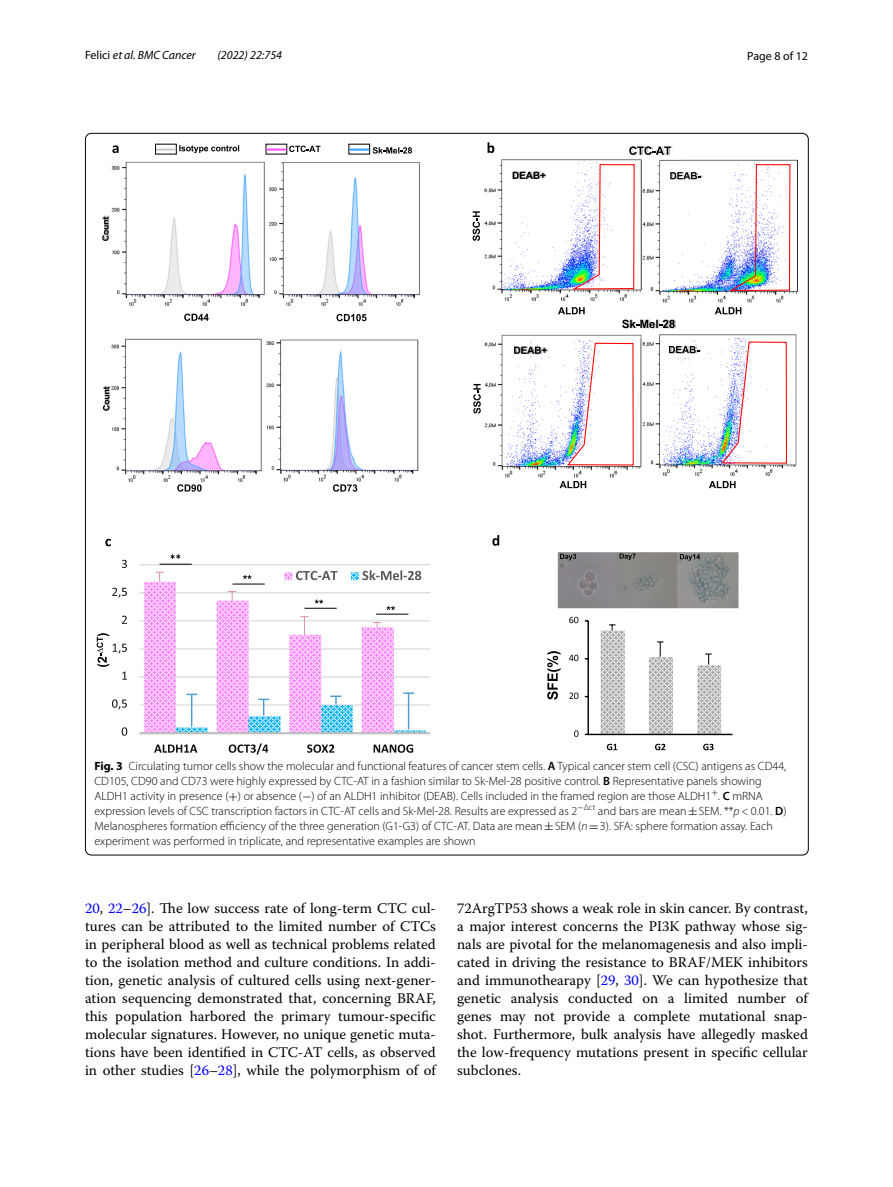
<style>
.page{position:relative;width:893px;height:1187px;background:#fff}
.page>*{position:absolute;margin:0;border:0;box-sizing:border-box;transform-origin:0 0}
.t1{font:14.7px/18px "Warnock Pro";color:#000;text-align:justify}
.t2{font:300 12px/15px "Myriad Pro";color:#000}
.t3{font:italic 12px "Myriad Pro";color:#000}
.t4{font:12px "Myriad Pro";color:#000}
.s1{font-style:normal}
.s2{font-weight:700}
.s3{font-weight:600}
.s4{font-family:"MTSY";font-weight:400}
.s5{font-style:italic}
.s6{color:#00f}
</style>
<div class="page">
<img style="left:102px;top:146px;width:695px;height:588px">
<svg style="left:473px;top:211px;width:7px;height:30px"></svg>
<img style="left:572px;top:164px;width:63px;height:125px">
<svg style="left:513px;top:172px;width:32px;height:7px"></svg>
<svg style="left:629px;top:146px;width:42px;height:9px"></svg>
<svg style="left:715px;top:307px;width:26px;height:7px"></svg>
<svg style="left:558px;top:307px;width:27px;height:7px"></svg>
<img style="left:727px;top:163px;width:64px;height:128px">
<svg style="left:670px;top:172px;width:31px;height:7px"></svg>
<svg style="left:473px;top:384px;width:8px;height:29px"></svg>
<svg style="left:566px;top:342px;width:68px;height:124px"></svg>
<svg style="left:514px;top:346px;width:33px;height:8px"></svg>
<svg style="left:720px;top:341px;width:68px;height:123px"></svg>
<svg style="left:669px;top:346px;width:30px;height:7px"></svg>
<svg style="left:622px;top:319px;width:53px;height:9px"></svg>
<svg style="left:560px;top:481px;width:26px;height:7px"></svg>
<svg style="left:709px;top:481px;width:27px;height:7px"></svg>
<svg style="left:560px;top:553px;width:16px;height:7px"></svg>
<svg style="left:620px;top:553px;width:16px;height:7px"></svg>
<svg style="left:680px;top:554px;width:20px;height:6px"></svg>
<svg style="left:609px;top:624px;width:6px;height:6px"></svg>
<svg style="left:657px;top:641px;width:7px;height:15px"></svg>
<svg style="left:705px;top:653px;width:7px;height:11px"></svg>
<hr style="left:587px;top:620px;width:2px;height:114px;background:#000">
<hr style="left:588px;top:733px;width:144px;height:2px;background:#000">
<svg style="left:574px;top:730px;width:4px;height:6px"></svg>
<svg style="left:569px;top:692px;width:9px;height:7px"></svg>
<svg style="left:569px;top:654px;width:9px;height:7px"></svg>
<svg style="left:569px;top:616px;width:9px;height:7px"></svg>
<svg style="left:607px;top:743px;width:10px;height:7px"></svg>
<svg style="left:655px;top:743px;width:10px;height:7px"></svg>
<svg style="left:703px;top:743px;width:11px;height:7px"></svg>
<svg style="left:547px;top:651px;width:14px;height:48px"></svg>
<svg style="left:122px;top:727px;width:5px;height:8px"></svg>
<svg style="left:112px;top:699px;width:15px;height:10px"></svg>
<svg style="left:122px;top:615px;width:5px;height:8px"></svg>
<svg style="left:112px;top:587px;width:15px;height:10px"></svg>
<svg style="left:122px;top:559px;width:5px;height:9px"></svg>
<svg style="left:154px;top:744px;width:43px;height:8px"></svg>
<svg style="left:229px;top:743px;width:39px;height:11px"></svg>
<svg style="left:307px;top:744px;width:27px;height:8px"></svg>
<svg style="left:374px;top:744px;width:39px;height:8px"></svg>
<svg style="left:296px;top:571px;width:41px;height:9px"></svg>
<svg style="left:362px;top:570px;width:59px;height:10px"></svg>
<svg style="left:170px;top:554px;width:10px;height:4px"></svg>
<svg style="left:315px;top:599px;width:8px;height:4px"></svg>
<hr style="left:160px;top:563px;width:32px;height:1px;background:#000">
<svg style="left:186px;top:693px;width:11px;height:2px"></svg>
<hr style="left:191px;top:694px;width:1px;height:32px;background:#4d9bd2">
<svg style="left:156px;top:572px;width:8px;height:9px"></svg>
<svg style="left:330px;top:695px;width:11px;height:9px"></svg>
<svg style="left:258px;top:698px;width:11px;height:17px"></svg>
<hr style="left:408px;top:693px;width:1px;height:36px;background:#4d9bd2">
<svg style="left:228px;top:591px;width:8px;height:10px"></svg>
<svg style="left:300px;top:616px;width:9px;height:18px"></svg>
<svg style="left:373px;top:622px;width:8px;height:4px"></svg>
<hr style="left:232px;top:583px;width:33px;height:1px;background:#000">
<hr style="left:304px;top:608px;width:33px;height:1px;background:#000">
<hr style="left:376px;top:613px;width:32px;height:1px;background:#000">
<svg style="left:387px;top:606px;width:8px;height:4px"></svg>
<svg style="left:243px;top:575px;width:8px;height:4px"></svg>
<svg style="left:97px;top:633px;width:30px;height:46px"></svg>
<svg style="left:184px;top:313px;width:25px;height:8px"></svg>
<svg style="left:337px;top:314px;width:29px;height:7px"></svg>
<svg style="left:177px;top:484px;width:25px;height:7px"></svg>
<svg style="left:333px;top:484px;width:24px;height:7px"></svg>
<svg style="left:102px;top:217px;width:7px;height:24px"></svg>
<svg style="left:103px;top:386px;width:6px;height:25px"></svg>
<div style="left:156px;top:144px;width:20px;height:10px;background:#fff"></div>
<div style="left:155px;top:144px;width:22px;height:10px;border:1px solid #000"></div>
<hr style="left:156px;top:148px;width:20px;height:3px;background:#cbcbcb">
<svg style="left:179px;top:145px;width:60px;height:8px"></svg>
<div style="left:266px;top:144px;width:21px;height:10px;background:#fff"></div>
<hr style="left:266px;top:148px;width:21px;height:3px;background:#ff54ff">
<svg style="left:289px;top:146px;width:31px;height:6px"></svg>
<div style="left:349px;top:144px;width:21px;height:10px;background:#fff"></div>
<hr style="left:349px;top:148px;width:20px;height:3px;background:#3fa0ff">
<svg style="left:373px;top:147px;width:39px;height:7px"></svg>
<svg style="left:112px;top:145px;width:7px;height:8px"></svg>
<svg style="left:488px;top:142px;width:6px;height:11px"></svg>
<svg style="left:492px;top:535px;width:7px;height:10px"></svg>
<svg style="left:105px;top:538px;width:6px;height:8px"></svg>
<p class="t3" style="left:85px;top:48px;width:112px"><span class="s1">Felici</span> et al. BMC Cancer</p>
<p class="t3" style="left:218px;top:48px;width:66px">(2022) 22:754</p>
<p class="t4" style="left:747px;top:48px;width:62px">Page 8 of 12</p>
<p class="t2" style="left:94px;top:758px;width:694px"><span class="s2">Fig. 3</span> Circulating tumor cells show the molecular and functional features of cancer stem cells. <span class="s3">A</span> Typical cancer stem cell (CSC) antigens as CD44, CD105, CD90 and CD73 were highly expressed by CTC-AT in a fashion similar to Sk-Mel-28 positive control. <span class="s3">B</span> Representative panels showing ALDH1 activity in presence (<span class="s4">+</span>) or absence (<span class="s4">−</span>) of an ALDH1 inhibitor (DEAB). Cells included in the framed region are those ALDH1<sup>+</sup>. <span class="s3">C</span> mRNA expression levels of CSC transcription factors in CTC-AT cells and Sk-Mel-28. Results are expressed as 2<sup>−</sup><sup>Δct</sup> and bars are mean<span class="s4">±</span>SEM. **<span class="s5">p&lt;</span> 0.01. <span class="s3">D</span>)<br>Melanospheres formation efficiency of the three generation (G1-G3) of CTC-AT. Data are mean<span class="s4">±</span>SEM (<span class="s5">n</span><span class="s4">=</span>3). SFA: sphere formation assay. Each experiment was performed in triplicate, and representative examples are shown</p>
<p class="t1" style="left:85px;top:898px;width:352px"><span class="s6">20</span>, <span class="s6">22</span>–<span class="s6">26</span>]. The low success rate of long-term CTC cul&shy;tures can be attributed to the limited number of CTCs in peripheral blood as well as technical problems related to the isolation method and culture conditions. In addi&shy;tion, genetic analysis of cultured cells using next-gener&shy;ation sequencing demonstrated that, concerning BRAF, this population harbored the primary tumour-specific molecular signatures. However, no unique genetic muta&shy;tions have been identified in CTC-AT cells, as observed in other studies [<span class="s6">26</span>–<span class="s6">28</span>], while the polymorphism of of</p>
<p class="t1" style="left:457px;top:898px;width:352px">72ArgTP53 shows a weak role in skin cancer. By contrast, a major interest concerns the PI3K pathway whose sig&shy;nals are pivotal for the melanomagenesis and also impli&shy;cated in driving the resistance to BRAF/MEK inhibitors and immunothearapy [<span class="s6">29</span>, <span class="s6">30</span>]. We can hypothesize that genetic analysis conducted on a limited number of genes may not provide a complete mutational snap&shy;shot. Furthermore, bulk analysis have allegedly masked the low-frequency mutations present in specific cellular subclones.</p>
</div>
